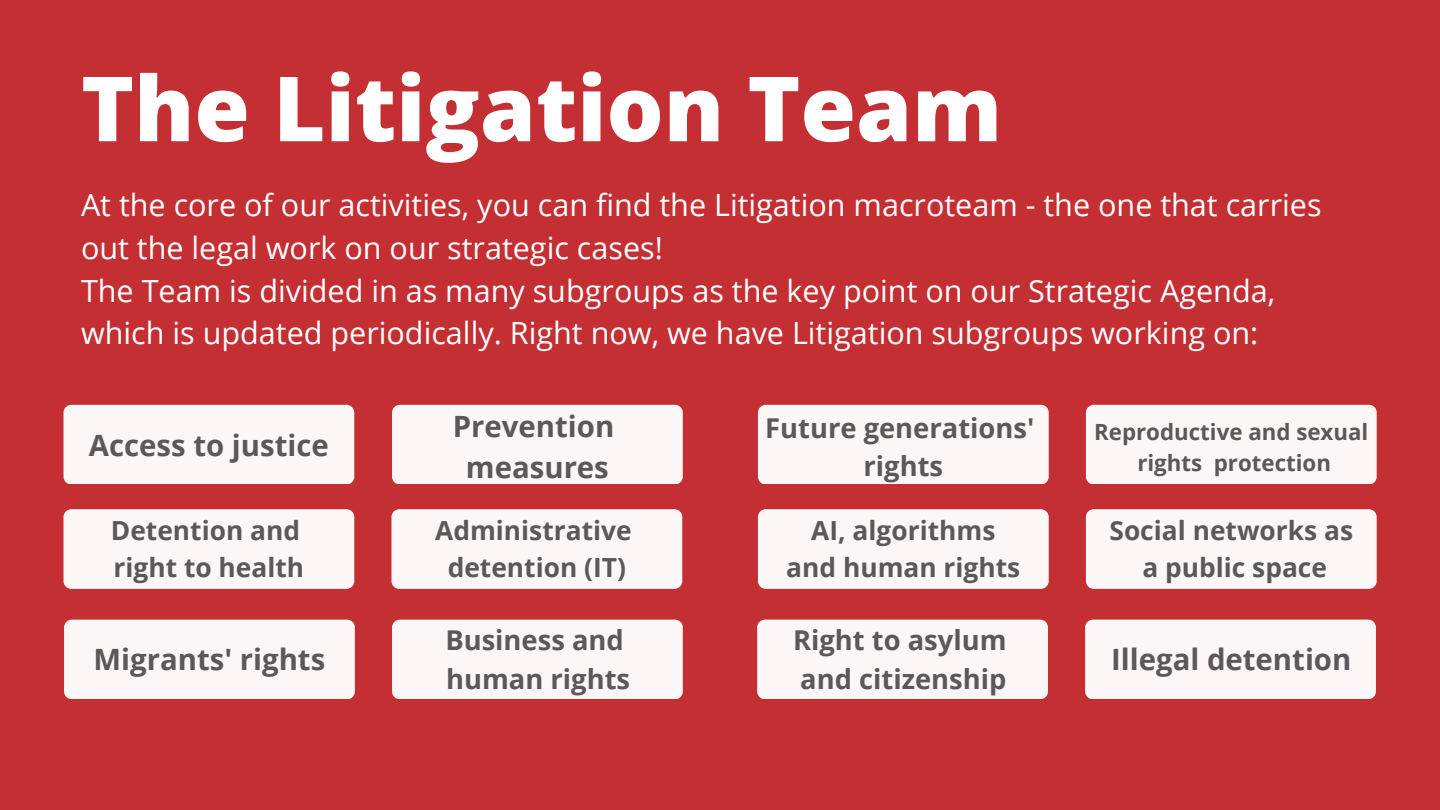
<style>
.page{position:relative;width:1440px;height:810px;background:#c42f33}
.page>*{position:absolute;margin:0;border:0;box-sizing:border-box;transform-origin:0 0}
.t1{font:800 90px "Open Sans";color:#fff}
.t2{font:30.6px/42.8px "Open Sans";color:#fff}
.t3{font:700 29.3px/40.7px "Open Sans";color:#5a585a;text-align:center}
.t4{font:700 27.3px/38.2px "Open Sans";color:#5a585a}
.t5{font:700 26.3px/36.8px "Open Sans";color:#5a585a;text-align:center}
.t6{font:700 22.3px/30.8px "Open Sans";color:#5a585a;text-align:center}
</style>
<div class="page">
<div style="left:64px;top:405px;width:290px;height:79px;background:#fcf7f7;border-radius:8px"></div>
<div style="left:392px;top:405px;width:291px;height:79px;background:#fcf7f7;border-radius:8px"></div>
<div style="left:758px;top:405px;width:291px;height:79px;background:#fcf7f7;border-radius:8px"></div>
<div style="left:1086px;top:405px;width:291px;height:79px;background:#fcf7f7;border-radius:8px"></div>
<div style="left:64px;top:509px;width:290px;height:80px;background:#fcf7f7;border-radius:8px"></div>
<div style="left:391px;top:509px;width:291px;height:80px;background:#fcf7f7;border-radius:8px"></div>
<div style="left:758px;top:509px;width:291px;height:80px;background:#fcf7f7;border-radius:8px"></div>
<div style="left:1086px;top:509px;width:291px;height:80px;background:#fcf7f7;border-radius:8px"></div>
<div style="left:64px;top:620px;width:291px;height:79px;background:#fcf7f7;border-radius:8px"></div>
<div style="left:392px;top:620px;width:291px;height:79px;background:#fcf7f7;border-radius:8px"></div>
<div style="left:757px;top:620px;width:291px;height:79px;background:#fcf7f7;border-radius:8px"></div>
<div style="left:1085px;top:620px;width:291px;height:79px;background:#fcf7f7;border-radius:8px"></div>
<h1 class="t1" style="left:81px;top:45px;width:923px">The Litigation Team</h1>
<p class="t2" style="left:81px;top:183px;width:1242px">At the core of our activities, you can find the Litigation macroteam - the one that carries out the legal work on our strategic cases!<br>The Team is divided in as many subgroups as the key point on our Strategic Agenda, which is updated periodically. Right now, we have Litigation subgroups working on:</p>
<p class="t3" style="left:89px;top:424px;width:242px">Access to justice</p>
<p class="t3" style="left:453px;top:406px;width:163px">Prevention measures</p>
<p class="t4" style="left:765px;top:408px;width:271px;text-align:center">Future generations' rights</p>
<p class="t6" style="left:1094px;top:416px;width:276px">Reproductive and sexual rights protection</p>
<p class="t5" style="left:111px;top:511px;width:195px;text-align:left">Detention and right to health</p>
<p class="t5" style="left:435px;top:511px;width:198px">Administrative detention (IT)</p>
<p class="t5" style="left:786px;top:511px;width:236px">AI, algorithms and human rights</p>
<p class="t5" style="left:1110px;top:511px;width:245px">Social networks as a public space</p>
<p class="t3" style="left:94px;top:638px;width:233px">Migrants' rights</p>
<p class="t4" style="left:445px;top:621px;width:186px">Business and human rights</p>
<p class="t4" style="left:793px;top:621px;width:215px">Right to asylum and citizenship</p>
<p class="t3" style="left:1111px;top:638px;width:242px">Illegal detention</p>
</div>
